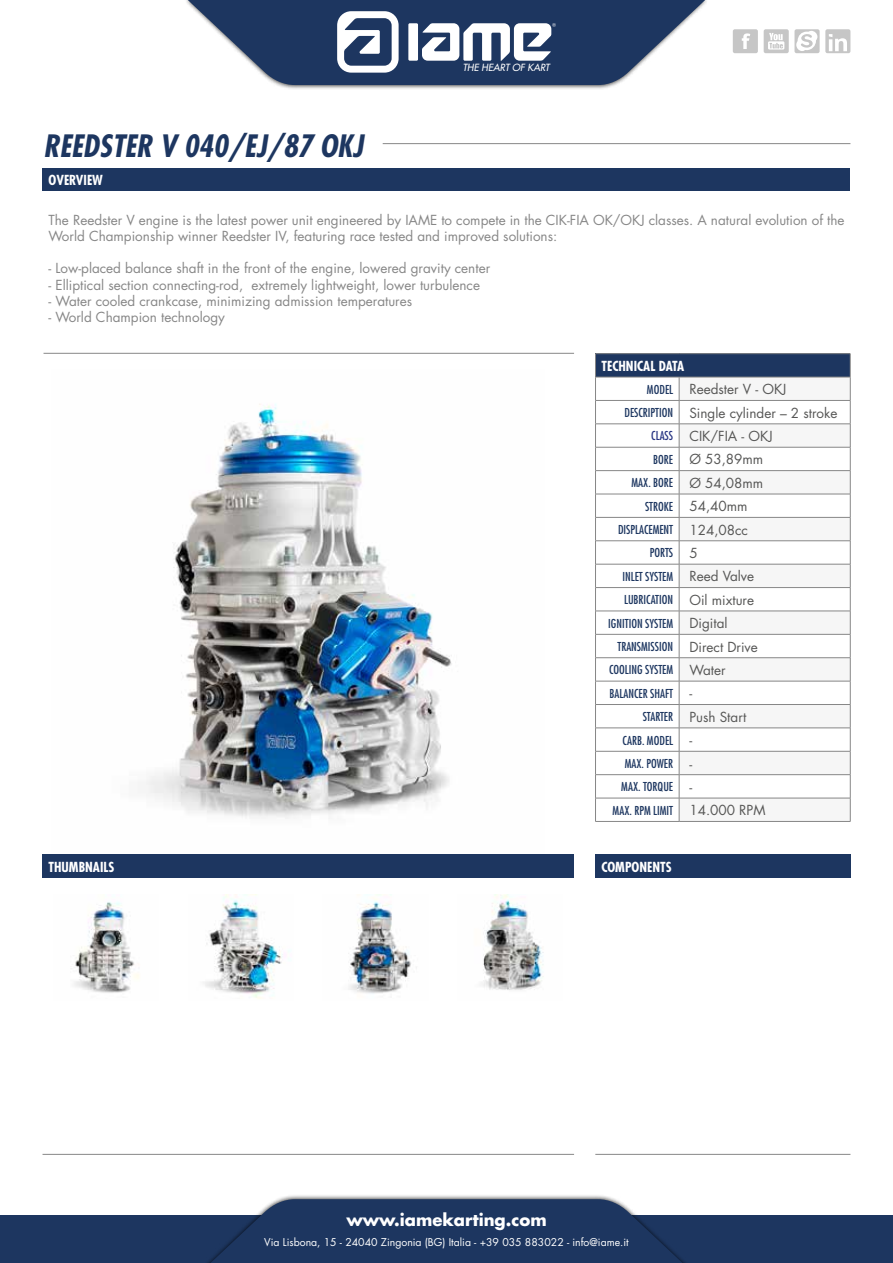
<style>
.page{position:relative;width:893px;height:1263px;background:#fff}
.page>*{position:absolute;margin:0;border:0;box-sizing:border-box;transform-origin:0 0}
.t1{font:italic 700 condensed 30px "Futura Std";color:#1d3660}
.t2{font:700 16.5px "Futura Std";color:#fff}
.t3{font:13.5px/16.2px "Futura Std";color:#878787}
.t4{font:13.5px "Futura Std";color:#575756}
.t5{font:700 condensed 13.5px "Futura Std";color:#fff}
.t6{font:condensed 12px "Futura Std";color:#1d3660}
.t7{font:10.5px "Futura Std";color:#fff}
.t8{font:italic 500 9.6px "Futura Std";color:#fff}
.s1{font-stretch:condensed;font-size:12px;color:#1d3660}
.s2{font-stretch:condensed;font-size:12px;color:#283583}
.s3{font-stretch:normal;font-size:13.5px;color:#575756}
</style>
<div class="page">
<div style="left:184px;top:0;width:525px;height:90px;background:#000;opacity:.75"></div>
<img style="left:52px;top:404px;width:492px;height:451px">
<div style="left:595px;top:354px;width:255px;height:23px;background:#1d3660"></div>
<div style="left:680px;top:378px;width:170px;height:443px;background:#f6f6f6"></div>
<svg style="left:680px;top:401px;width:170px;height:397px"></svg>
<svg style="left:680px;top:425px;width:170px;height:303px;fill:#f6f6f6"></svg>
<hr style="left:595px;top:400px;width:84px;height:1px;background:#878787">
<hr style="left:679px;top:400px;width:171px;height:1px;background:#878787">
<hr style="left:595px;top:424px;width:84px;height:1px;background:#878787">
<hr style="left:679px;top:424px;width:171px;height:1px;background:#878787">
<hr style="left:595px;top:447px;width:84px;height:1px;background:#878787">
<hr style="left:679px;top:447px;width:171px;height:1px;background:#878787">
<hr style="left:595px;top:470px;width:84px;height:1px;background:#878787">
<hr style="left:679px;top:470px;width:171px;height:1px;background:#878787">
<hr style="left:595px;top:494px;width:84px;height:1px;background:#878787">
<hr style="left:679px;top:494px;width:171px;height:1px;background:#878787">
<hr style="left:595px;top:517px;width:84px;height:1px;background:#878787">
<hr style="left:679px;top:517px;width:171px;height:1px;background:#878787">
<hr style="left:595px;top:540px;width:84px;height:1px;background:#878787">
<hr style="left:679px;top:540px;width:171px;height:1px;background:#878787">
<hr style="left:595px;top:564px;width:84px;height:1px;background:#878787">
<hr style="left:679px;top:564px;width:171px;height:1px;background:#878787">
<hr style="left:595px;top:587px;width:84px;height:1px;background:#878787">
<hr style="left:679px;top:587px;width:171px;height:1px;background:#878787">
<hr style="left:595px;top:611px;width:84px;height:1px;background:#878787">
<hr style="left:679px;top:611px;width:171px;height:1px;background:#878787">
<hr style="left:595px;top:634px;width:84px;height:1px;background:#878787">
<hr style="left:679px;top:634px;width:171px;height:1px;background:#878787">
<hr style="left:595px;top:657px;width:84px;height:1px;background:#878787">
<hr style="left:679px;top:657px;width:171px;height:1px;background:#878787">
<hr style="left:595px;top:681px;width:84px;height:1px;background:#878787">
<hr style="left:679px;top:681px;width:171px;height:1px;background:#878787">
<hr style="left:595px;top:704px;width:84px;height:1px;background:#878787">
<hr style="left:679px;top:704px;width:171px;height:1px;background:#878787">
<hr style="left:595px;top:728px;width:84px;height:1px;background:#878787">
<hr style="left:679px;top:728px;width:171px;height:1px;background:#878787">
<hr style="left:595px;top:751px;width:84px;height:1px;background:#878787">
<hr style="left:679px;top:751px;width:171px;height:1px;background:#878787">
<hr style="left:595px;top:774px;width:84px;height:1px;background:#878787">
<hr style="left:679px;top:774px;width:171px;height:1px;background:#878787">
<hr style="left:595px;top:798px;width:84px;height:1px;background:#878787">
<hr style="left:679px;top:798px;width:171px;height:1px;background:#878787">
<svg style="left:679px;top:378px;width:1px;height:443px"></svg>
<hr style="left:595px;top:821px;width:84px;height:1px;background:#878787">
<hr style="left:679px;top:821px;width:171px;height:1px;background:#878787">
<hr style="left:595px;top:353px;width:84px;height:1px;background:#878787">
<svg style="left:595px;top:354px;width:1px;height:467px"></svg>
<hr style="left:679px;top:353px;width:171px;height:1px;background:#878787">
<svg style="left:850px;top:354px;width:1px;height:467px"></svg>
<hr style="left:595px;top:377px;width:84px;height:1px;background:#878787">
<hr style="left:679px;top:377px;width:171px;height:1px;background:#878787">
<div style="left:0;top:1215px;width:893px;height:48px;background:#1d3660"></div>
<div style="left:43px;top:855px;width:531px;height:23px;background:#1d3660"></div>
<img style="left:203px;top:895px;width:83px;height:104px">
<img style="left:348px;top:898px;width:69px;height:96px">
<img style="left:482px;top:895px;width:62px;height:95px">
<img style="left:74px;top:902px;width:65px;height:91px">
<hr style="left:383px;top:143px;width:467px;height:1px;background:#878787">
<div style="left:595px;top:855px;width:255px;height:23px;background:#1d3660"></div>
<div style="left:184px;top:1194px;width:525px;height:69px;background:#000;opacity:.75"></div>
<svg style="left:188px;top:1199px;width:517px;height:64px"></svg>
<svg style="left:733px;top:29px;width:25px;height:24px"></svg>
<svg style="left:794px;top:29px;width:56px;height:24px"></svg>
<div style="left:764px;top:29px;width:25px;height:24px;background:#c6c6c6;border-radius:2px"></div>
<svg style="left:768px;top:33px;width:16px;height:17px"></svg>
<div style="left:43px;top:168px;width:807px;height:23px;background:#1d3660"></div>
<hr style="left:43px;top:1154px;width:531px;height:1px;background:#878787">
<hr style="left:595px;top:1154px;width:255px;height:1px;background:#878787">
<hr style="left:44px;top:353px;width:530px;height:1px;background:#878787">
<svg style="left:188px;top:0;width:517px;height:85px"></svg>
<p class="t8" style="left:463px;top:61px;width:88px">THE HEART OF KART</p>
<h1 class="t1" style="left:44px;top:127px;width:321px">REEDSTER V 040/EJ/87 OKJ</h1>
<p class="t5" style="left:49px;top:172px;width:56px">OVERVIEW</p>
<p class="t3" style="left:49px;top:212px;width:797px">The Reedster V engine is the latest power unit engineered by IAME to compete in the CIK-FIA OK/OKJ classes. A natural evolution of the<br>World Championship winner Reedster IV, featuring race tested and improved solutions:</p>
<p class="t3" style="left:49px;top:260px;width:443px">- Low-placed balance shaft in the front of the engine, lowered gravity center</p>
<p class="t3" style="left:49px;top:277px;width:433px">- Elliptical section connecting-rod, extremely lightweight, lower turbulence</p>
<p class="t3" style="left:49px;top:293px;width:365px">- Water cooled crankcase, minimizing admission temperatures</p>
<p class="t3" style="left:49px;top:309px;width:178px">- World Champion technology</p>
<p class="t5" style="left:601px;top:357px;width:84px">TECHNICAL DATA</p>
<p class="t4" style="left:647px;top:381px;width:141px"><span class="s1">MODEL</span> Reedster V - OKJ</p>
<p class="t4" style="left:624px;top:404px;width:215px"><span class="s1">DESCRIPTION</span> Single cylinder – 2 stroke</p>
<p class="t4" style="left:651px;top:427px;width:123px"><span class="s2">CLASS</span> CIK/FIA - OKJ</p>
<p class="t4" style="left:653px;top:451px;width:112px"><span class="s1">BORE</span> Ø 53,89mm</p>
<p class="t6" style="left:631px;top:476px;width:133px">MAX. BORE <span class="s3">Ø 54,08mm</span></p>
<p class="t4" style="left:645px;top:498px;width:104px"><span class="s1">STROKE</span> 54,40mm</p>
<p class="t6" style="left:618px;top:522px;width:131px">DISPLACEMENT <span class="s3">124,08cc</span></p>
<p class="t6" style="left:650px;top:546px;width:49px">PORTS <span class="s3">5</span></p>
<p class="t6" style="left:622px;top:569px;width:133px">INLET SYSTEM <span class="s3">Reed Valve</span></p>
<p class="t6" style="left:624px;top:593px;width:132px">LUBRICATION <span class="s3">Oil mixture</span></p>
<p class="t6" style="left:608px;top:616px;width:121px">IGNITION SYSTEM <span class="s3">Digital</span></p>
<p class="t6" style="left:617px;top:639px;width:142px">TRANSMISSION <span class="s3">Direct Drive</span></p>
<p class="t6" style="left:609px;top:663px;width:118px">COOLING SYSTEM <span class="s3">Water</span></p>
<p class="t6" style="left:610px;top:686px;width:84px">BALANCER SHAFT <span class="s3">-</span></p>
<p class="t4" style="left:643px;top:708px;width:105px"><span class="s1">STARTER</span> Push Start</p>
<p class="t6" style="left:623px;top:733px;width:71px">CARB. MODEL <span class="s3">-</span></p>
<p class="t6" style="left:625px;top:756px;width:69px">MAX. POWER <span class="s3">-</span></p>
<p class="t6" style="left:621px;top:780px;width:72px">MAX. TORQUE <span class="s3">-</span></p>
<p class="t6" style="left:613px;top:803px;width:154px">MAX. RPM LIMIT <span class="s3">14.000 RPM</span></p>
<p class="t5" style="left:49px;top:858px;width:67px">THUMBNAILS</p>
<p class="t5" style="left:601px;top:858px;width:72px">COMPONENTS</p>
<p class="t2" style="left:346px;top:1209px;width:202px">www.iamekarting.com</p>
<p class="t7" style="left:264px;top:1236px;width:366px">Via Lisbona, 15 - 24040 Zingonia (BG) Italia - +39 035 883022 - info@iame.it</p>
</div>
